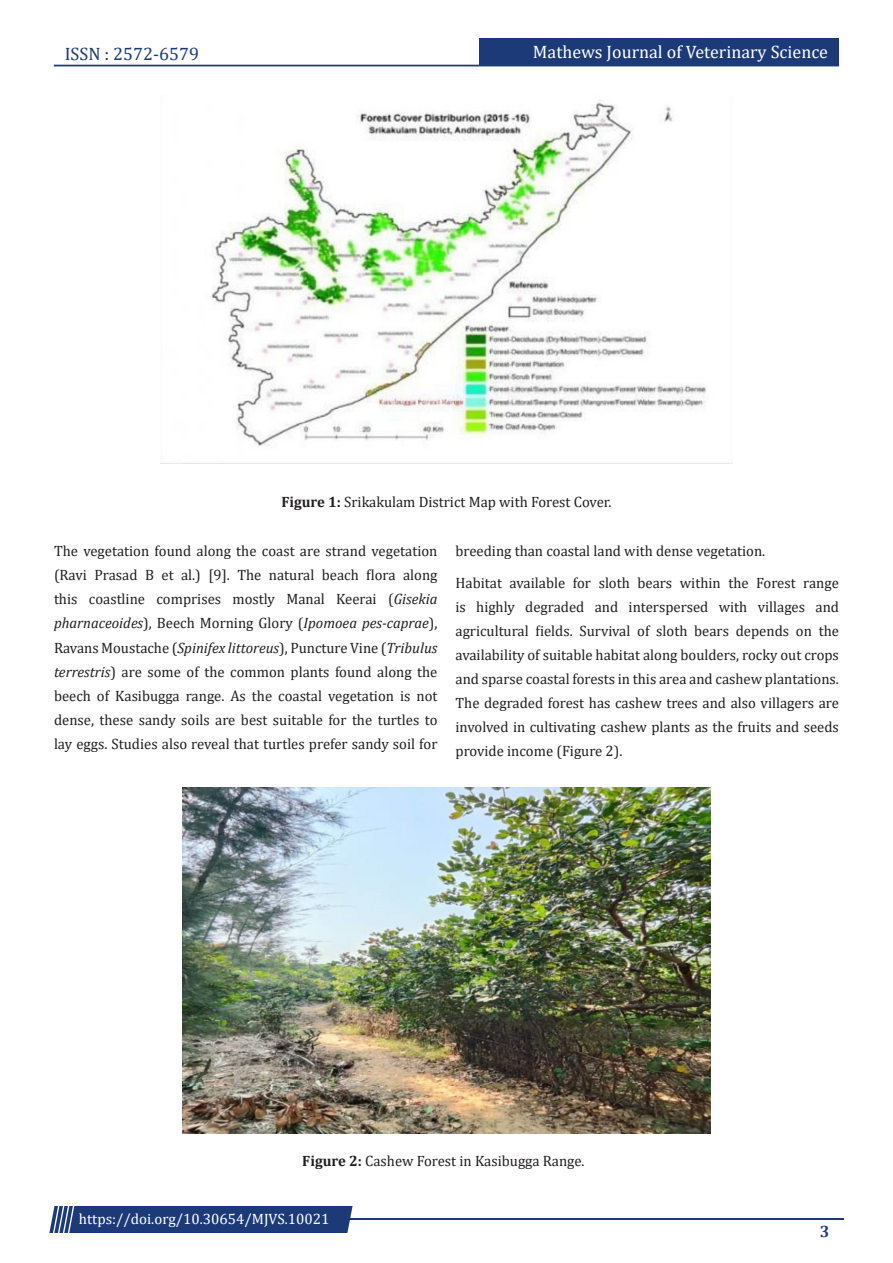
<style>
.page{position:relative;width:893px;height:1263px;background:#fff}
.page>*{position:absolute;margin:0;border:0;box-sizing:border-box;transform-origin:0 0}
.t1{font:18px "Cambria";color:#fff}
.t2{font:18px "Cambria";color:#1c3a78}
.t3{font:700 16.5px "Cambria";color:#1c3a78}
.t4{font:15px/24px "Cambria";color:#231f20;text-align:justify}
.t5{font:15px "Cambria";color:#fff}
.s1{font-weight:700}
.s2{font-style:italic}
</style>
<div class="page">
<div style="left:54px;top:65px;width:785px;height:1px;border:1px solid #1c3a78"></div>
<div style="left:479px;top:39px;width:360px;height:27px;background:#1c3a78"></div>
<hr style="left:310px;top:1219px;width:534px;height:1px;background:#1c3a78">
<div style="left:49px;top:1206px;width:304px;height:27px;background:#1c3a78"></div>
<img style="left:211px;top:100px;width:495px;height:347px">
<img style="left:183px;top:788px;width:527px;height:346px">
<p class="t2" style="left:65px;top:43px;width:136px">ISSN : 2572-6579</p>
<p class="t1" style="left:533px;top:41px;width:297px">Mathews Journal of Veterinary Science</p>
<p class="t4" style="left:281px;top:490px;width:332px"><span class="s1">Figure 1:</span> Srikakulam District Map with Forest Cover.</p>
<p class="t4" style="left:54px;top:539px;width:385px">The vegetation found along the coast are strand vegetation (Ravi Prasad B et al.) [9]. The natural beach flora along this coastline comprises mostly Manal Keerai (<span class="s2">Gisekia pharnaceoides</span>), Beech Morning Glory (<span class="s2">Ipomoea pes-caprae</span>), Ravans Moustache (<span class="s2">Spinifex littoreus</span>), Puncture Vine (<span class="s2">Tribulus terrestris</span>) are some of the common plants found along the beech of Kasibugga range. As the coastal vegetation is not dense, these sandy soils are best suitable for the turtles to lay eggs. Studies also reveal that turtles prefer sandy soil for</p>
<p class="t4" style="left:455px;top:539px;width:311px">breeding than coastal land with dense vegetation.</p>
<p class="t4" style="left:455px;top:571px;width:385px">Habitat available for sloth bears within the Forest range is highly degraded and interspersed with villages and agricultural fields. Survival of sloth bears depends on the availability of suitable habitat along boulders, rocky out crops and sparse coastal forests in this area and cashew plantations.<br>The degraded forest has cashew trees and also villagers are involved in cultivating cashew plants as the fruits and seeds provide income (Figure 2).</p>
<p class="t4" style="left:302px;top:1148px;width:284px"><span class="s1">Figure 2:</span> Cashew Forest in Kasibugga Range.</p>
<p class="t5" style="left:79px;top:1210px;width:252px">https://doi.org/10.30654/MJVS.10021</p>
<p class="t3" style="left:820px;top:1220px;width:11px">3</p>
</div>
